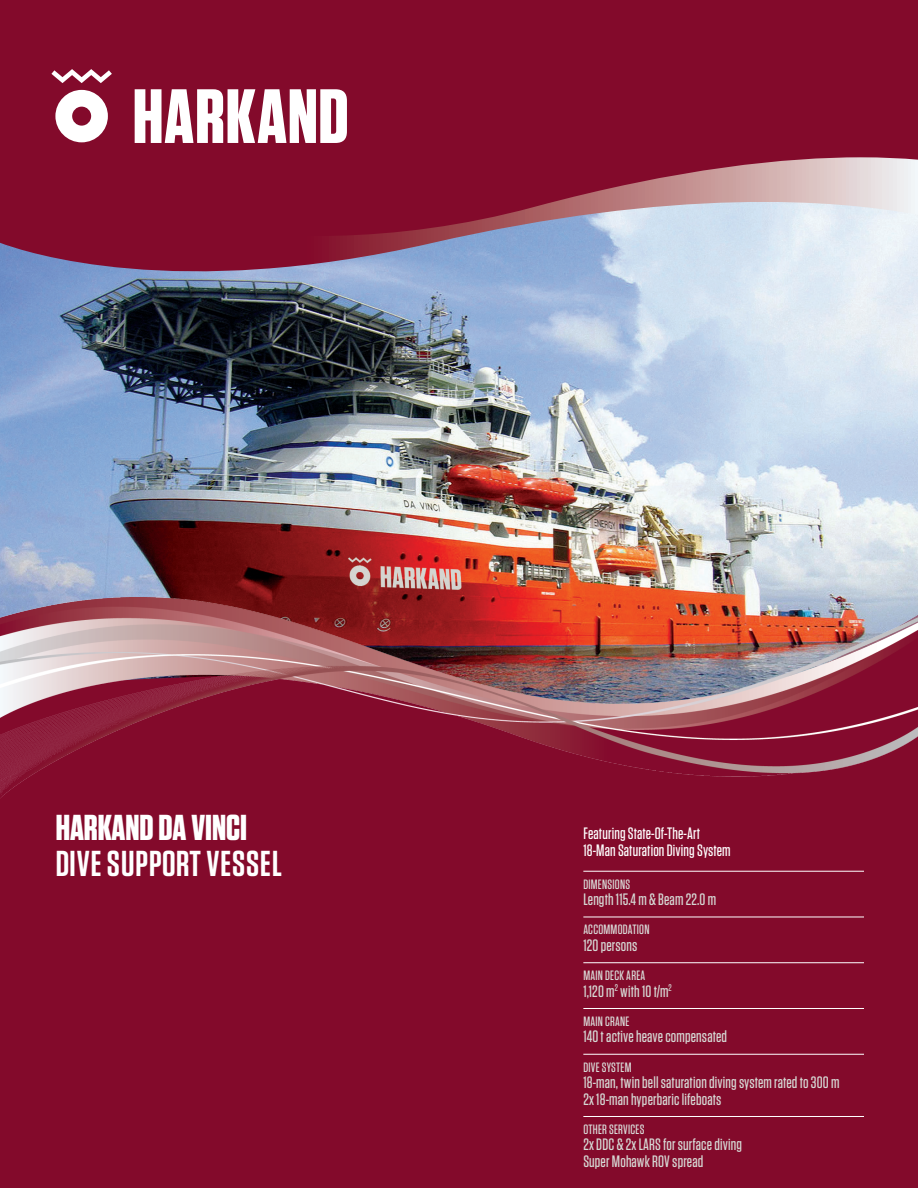
<style>
.page{position:relative;width:918px;height:1188px;background:#fff}
.page>*{position:absolute;margin:0;border:0;box-sizing:border-box;transform-origin:0 0}
.t1{font:600 36px/36px "Tungsten";letter-spacing:.03em;color:#fff}
.t2{font:500 16.5px/16.5px "Tungsten";letter-spacing:.01em;color:#d6d8d4}
.t3{font:500 16.5px "Tungsten";letter-spacing:.01em;color:#fff}
.BODY_HEADERS_ON_RED{font:500 13.5px "Tungsten";letter-spacing:.02em;color:#dadcd9}
.s1{font-weight:700}
</style>
<div class="page">
<img style="left:0;top:302px;width:918px;height:296px">
<div style="left:0;top:803px;width:918px;height:385px;background:#830a2b"></div>
<div style="left:0;top:0;width:918px;height:157px;background:#830a2b"></div>
<img style="left:0;top:598px;width:918px;height:205px">
<svg style="left:0;top:157px;width:918px;height:145px;background:#9e6f89"></svg>
<svg style="left:135px;top:89px;width:212px;height:54px"></svg>
<svg style="left:51px;top:69px;width:61px;height:73px"></svg>
<hr style="left:583px;top:871px;width:281px;height:1px;background:#fff">
<hr style="left:583px;top:917px;width:281px;height:1px;background:#fff">
<hr style="left:583px;top:962px;width:281px;height:1px;background:#fff">
<hr style="left:583px;top:1008px;width:281px;height:1px;background:#fff">
<hr style="left:583px;top:1054px;width:281px;height:1px;background:#fff">
<hr style="left:583px;top:1116px;width:281px;height:1px;background:#fff">
<p class="t1" style="left:56px;top:810px;width:228px"><span class="s1">HARKAND DA VINCI<br></span>DIVE SUPPORT VESSEL</p>
<p class="t3" style="left:583px;top:825px;width:118px">Featuring State-Of-The-Art</p>
<p class="t3" style="left:583px;top:841px;width:149px">18-Man Saturation Diving System</p>
<p class="BODY_HEADERS_ON_RED" style="left:583px;top:877px;width:48px">DIMENSIONS</p>
<p class="t2" style="left:583px;top:891px;width:134px">Length 115.4 m &amp; Beam 22.0 m</p>
<p class="BODY_HEADERS_ON_RED" style="left:583px;top:923px;width:68px">ACCOMMODATION</p>
<p class="t2" style="left:583px;top:937px;width:55px">120 persons</p>
<p class="BODY_HEADERS_ON_RED" style="left:583px;top:968px;width:63px">MAIN DECK AREA</p>
<p class="t2" style="left:583px;top:983px;width:90px">1,120 m<sup>2</sup> with 10 t/m<sup>2</sup></p>
<p class="BODY_HEADERS_ON_RED" style="left:583px;top:1014px;width:48px">MAIN CRANE</p>
<p class="t2" style="left:583px;top:1029px;width:145px">140 t active heave compensated</p>
<p class="BODY_HEADERS_ON_RED" style="left:583px;top:1060px;width:50px">DIVE SYSTEM</p>
<p class="t2" style="left:583px;top:1074px;width:258px">18-man, twin bell saturation diving system rated to 300 m<br>2x 18-man hyperbaric lifeboats</p>
<p class="BODY_HEADERS_ON_RED" style="left:583px;top:1122px;width:63px">OTHER SERVICES</p>
<p class="t2" style="left:583px;top:1137px;width:160px">2x DDC &amp; 2x LARS for surface diving</p>
<p class="t2" style="left:583px;top:1153px;width:121px">Super Mohawk ROV spread</p>
</div>
